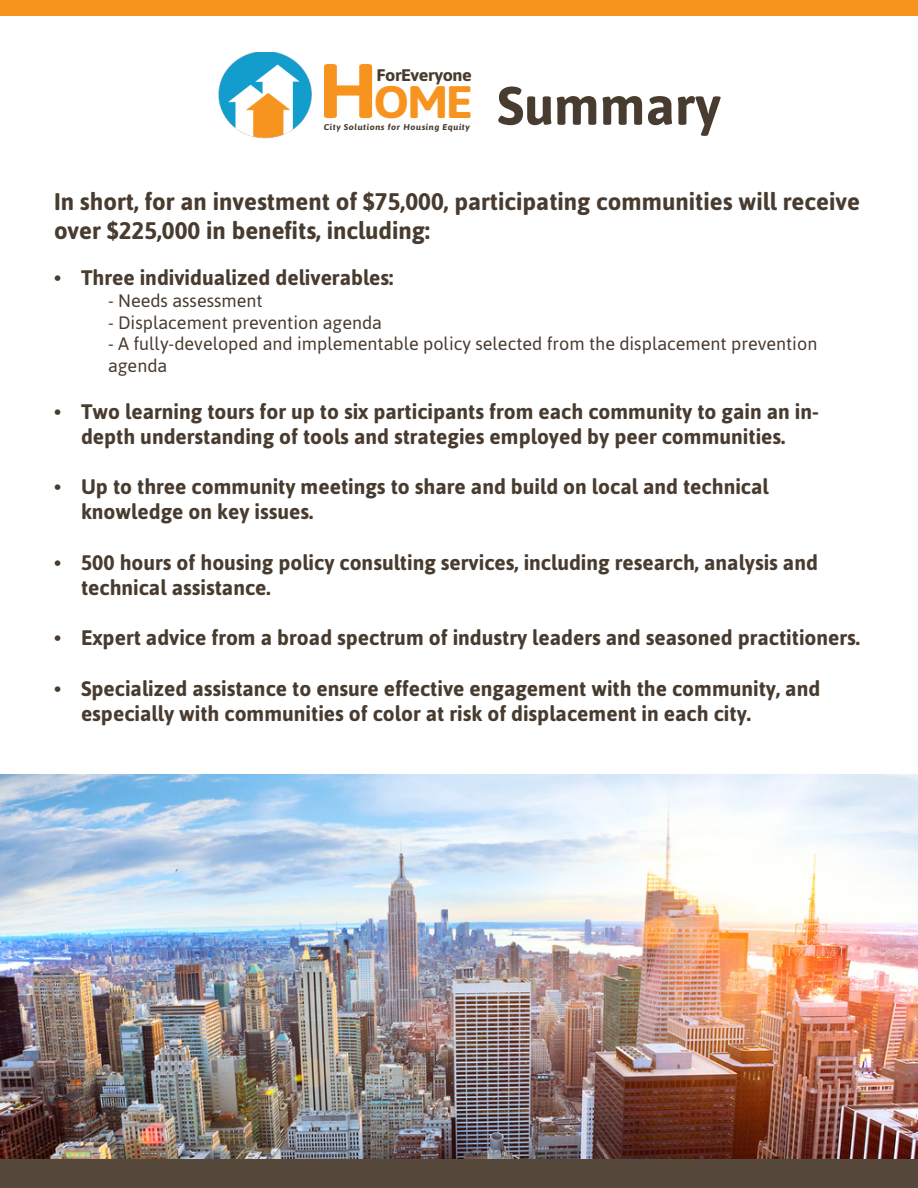
<style>
.page{position:relative;width:918px;height:1188px;background:#fff}
.page>*{position:absolute;margin:0;border:0;box-sizing:border-box;transform-origin:0 0}
.t1{font:700 54px "Asap";color:#483b2f}
.t2{font:700 45.45px "Asap";color:#f79420;scale:1.08 1}
.t3{font:700 24px/28.8px "Asap";color:#483b2f}
.t4{font:700 21px/25.2px "Asap";color:#483b2f}
.t5{font:18px/21.6px "Asap";color:#483b2f}
.t6{font:700 16.8px "Asap";letter-spacing:-.025em;color:#473b2e;scale:1.08 1}
.t7{font:italic 700 8.4px "Asap";letter-spacing:.055em;color:#473b2e;scale:1.08 1}
.s1{font-size:76.95px}
</style>
<div class="page">
<img style="left:0;top:774px;width:918px;height:386px">
<img style="left:218px;top:52px;width:94px;height:87px">
<div style="left:0;top:1160px;width:918px;height:28px;background:#56483a"></div>
<div style="left:0;top:0;width:918px;height:15px;background:#f7941e"></div>
<p class="t2" style="left:317px;top:72px;width:146px"><span class="s1">H</span>OME</p>
<p class="t6" style="left:377px;top:64px;width:90px">ForEveryone</p>
<p class="t7" style="left:324px;top:121px;width:137px">City Solutions for Housing Equity</p>
<p class="t1" style="left:497px;top:70px;width:225px">Summary</p>
<p class="t3" style="left:54px;top:186px;width:807px">In short, for an investment of $75,000, participating communities will receive over $225,000 in benefits, including:</p>
<p class="t4" style="left:54px;top:265px;width:341px">• Three individualized deliverables:</p>
<p class="t5" style="left:108px;top:289px;width:156px">- Needs assessment</p>
<p class="t5" style="left:108px;top:311px;width:276px">- Displacement prevention agenda</p>
<p class="t5" style="left:108px;top:333px;width:711px">- A fully-developed and implementable policy selected from the displacement prevention agenda</p>
<p class="t4" style="left:54px;top:398px;width:766px;text-align:center">• Two learning tours for up to six participants from each community to gain an in&shy;depth understanding of tools and strategies employed by peer communities.</p>
<p class="t4" style="left:81px;top:473px;width:689px;text-indent:-27px">• Up to three community meetings to share and build on local and technical knowledge on key issues.</p>
<p class="t4" style="left:81px;top:549px;width:738px;text-indent:-27px">• 500 hours of housing policy consulting services, including research, analysis and technical assistance.</p>
<p class="t4" style="left:54px;top:625px;width:808px">• Expert advice from a broad spectrum of industry leaders and seasoned practitioners.</p>
<p class="t4" style="left:81px;top:675px;width:741px;text-indent:-27px">• Specialized assistance to ensure effective engagement with the community, and especially with communities of color at risk of displacement in each city.</p>
</div>
